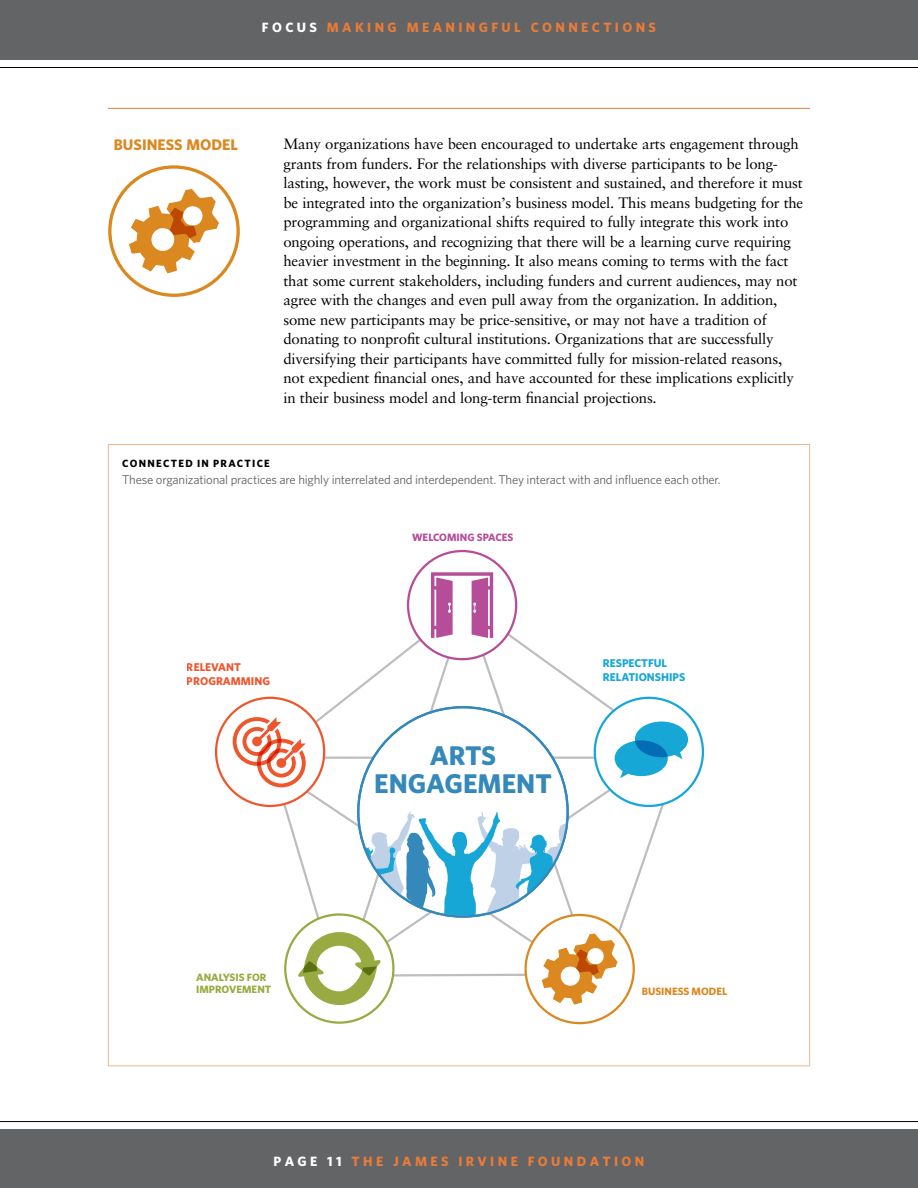
<style>
.page{position:relative;width:918px;height:1188px;background:#fff}
.page>*{position:absolute;margin:0;border:0;box-sizing:border-box;transform-origin:0 0}
.t1{font:700 27.15px/27.2px "Whitney";color:#3589ba;text-align:center}
.t2{font:700 15.3px "Whitney";color:#db8820}
.t3{font:15px/19.5px "Sabon LT Std";letter-spacing:-.015em;color:#000}
.t4{font:700 13.5px "Whitney";letter-spacing:.25em;color:#e87c39}
.t5{font:12.75px "Whitney";letter-spacing:-.015em;color:#636466}
.t6{font:700 11.25px/13.5px "Whitney";color:#17a7d7}
.t7{font:700 11.25px/13.5px "Whitney";color:#ee572e}
.t8{font:700 10.65px/12.8px "Whitney";color:#98aa41}
.t9{font:700 10.65px "Whitney";color:#b64d98}
.t10{font:700 10.65px "Whitney";color:#db8820}
.t11{font:700 10.5px "Whitney";letter-spacing:.125em;color:#000}
.s1{color:#fff}
</style>
<div class="page">
<hr style="left:0;top:67px;width:918px;height:1px;background:#000">
<div style="left:0;top:0;width:918px;height:59px;background:#636466"></div>
<div style="left:0;top:1130px;width:918px;height:58px;background:#636466"></div>
<hr style="left:0;top:1121px;width:918px;height:1px;background:#000">
<div style="left:108px;top:165px;width:132px;height:132px;border:3px solid #db8820;border-radius:50%"></div>
<svg style="left:129px;top:189px;width:90px;height:84px"></svg>
<svg style="left:233px;top:572px;width:455px;height:433px"></svg>
<hr style="left:108px;top:108px;width:702px;height:1px;background:#e87c39">
<p class="t4" style="left:262px;top:19px;width:396px"><span class="s1">FOCUS</span> MAKING MEANINGFUL CONNECTIONS</p>
<p class="t2" style="left:114px;top:135px;width:126px">BUSINESS MODEL</p>
<p class="t3" style="left:284px;top:134px;width:521px">Many organizations have been encouraged to undertake arts engagement through grants from funders. For the relationships with diverse participants to be long&shy;lasting, however, the work must be consistent and sustained, and therefore it must be integrated into the organization’s business model. This means budgeting for the programming and organizational shifts required to fully integrate this work into ongoing operations, and recognizing that there will be a learning curve requiring heavier investment in the beginning. It also means coming to terms with the fact that some current stakeholders, including funders and current audiences, may not agree with the changes and even pull away from the organization. In addition, some new participants may be price-sensitive, or may not have a tradition of donating to nonprofit cultural institutions. Organizations that are successfully diversifying their participants have committed fully for mission-related reasons, not expedient financial ones, and have accounted for these implications explicitly in their business model and long-term financial projections.</p>
<p class="t11" style="left:122px;top:456px;width:149px">CONNECTED IN PRACTICE</p>
<p class="t5" style="left:122px;top:471px;width:600px">These organizational practices are highly interrelated and interdependent. They interact with and influence each other.</p>
<p class="t7" style="left:187px;top:660px;width:85px">RELEVANT<br>PROGRAMMING</p>
<p class="t8" style="left:196px;top:970px;width:77px">ANALYSIS FOR<br>IMPROVEMENT</p>
<p class="t9" style="left:412px;top:530px;width:103px">WELCOMING SPACES</p>
<h1 class="t1" style="left:374px;top:742px;width:179px">ARTS<br>ENGAGEMENT</h1>
<p class="t6" style="left:603px;top:656px;width:84px">RESPECTFUL<br>RELATIONSHIPS</p>
<p class="t10" style="left:642px;top:984px;width:87px">BUSINESS MODEL</p>
<p class="t4" style="left:274px;top:1153px;width:372px"><span class="s1">PAGE 11</span> THE JAMES IRVINE FOUNDATION</p>
</div>
